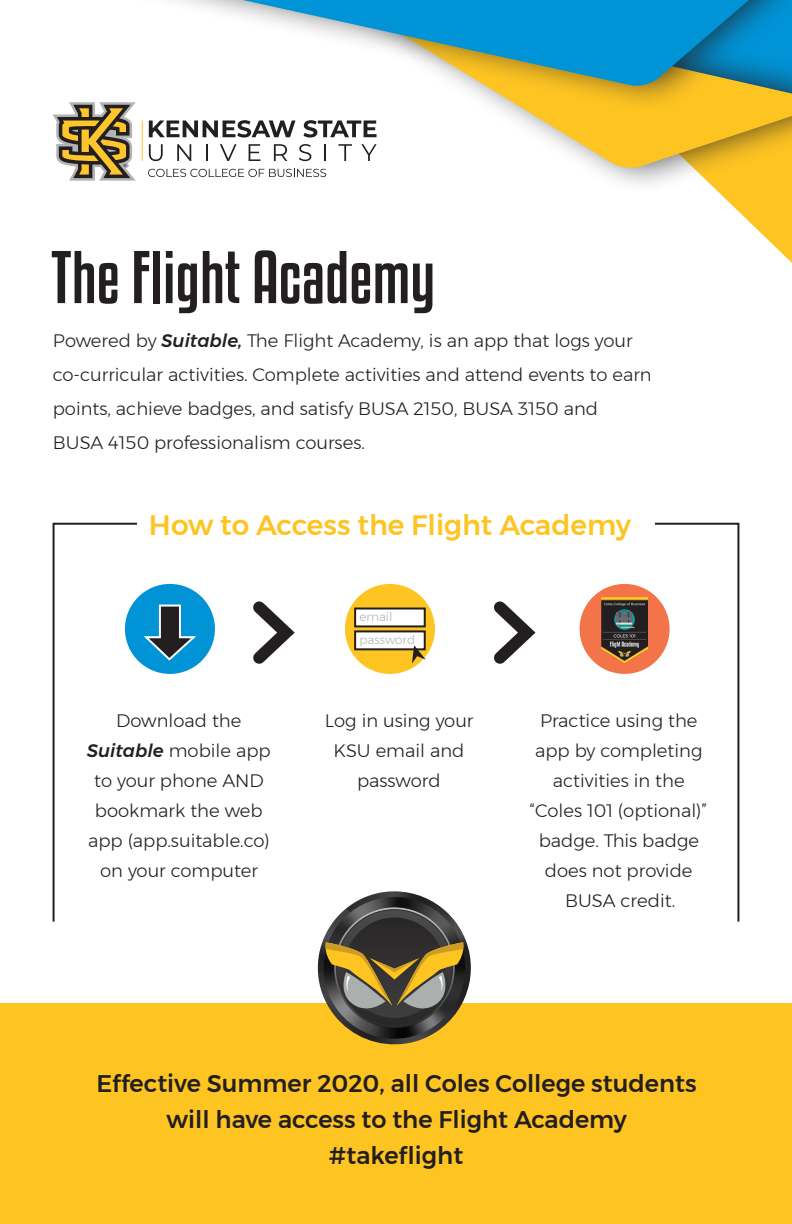
<style>
.page{position:relative;width:792px;height:1224px;background:#fff}
.page>*{position:absolute;margin:0;border:0;box-sizing:border-box;transform-origin:0 0}
.t1{font:66px "Kenyan Coffee Rg";color:#231f20}
.t2{font:500 28px "Montserrat";color:#fec422}
.t3{font:500 24px/36px "Montserrat";color:#231f20;text-align:center}
.t4{font:300 18px/30px "Montserrat";color:#231f20;text-align:center}
.t5{font:300 12px "Montserrat";color:#b2b3b3}
.s1{font-weight:500;font-style:italic}
</style>
<div class="page">
<div style="left:0;top:1003px;width:792px;height:221px;background:#fec422"></div>
<svg style="left:720px;top:194px;width:72px;height:69px"></svg>
<div style="left:320px;top:0;width:472px;height:194px;background:#231f20;opacity:.75"></div>
<svg style="left:331px;top:112px;width:461px;height:57px"></svg>
<div style="left:115px;top:0;width:677px;height:112px;background:#231f20;opacity:.75"></div>
<svg style="left:125px;top:0;width:647px;height:87px"></svg>
<svg style="left:323px;top:892px;width:143px;height:136px;background:#766d53"></svg>
<svg style="left:53px;top:102px;width:83px;height:79px"></svg>
<hr style="left:142px;top:121px;width:1px;height:40px;background:#ffc52d">
<svg style="left:149px;top:120px;width:147px;height:18px"></svg>
<svg style="left:303px;top:120px;width:74px;height:18px"></svg>
<svg style="left:149px;top:144px;width:14px;height:17px"></svg>
<svg style="left:177px;top:144px;width:14px;height:17px"></svg>
<svg style="left:206px;top:144px;width:2px;height:17px"></svg>
<svg style="left:220px;top:144px;width:17px;height:17px"></svg>
<svg style="left:249px;top:144px;width:11px;height:17px"></svg>
<svg style="left:274px;top:144px;width:13px;height:17px"></svg>
<svg style="left:299px;top:144px;width:12px;height:17px"></svg>
<svg style="left:325px;top:144px;width:1px;height:17px"></svg>
<svg style="left:338px;top:144px;width:14px;height:17px"></svg>
<svg style="left:361px;top:144px;width:16px;height:17px"></svg>
<svg style="left:148px;top:169px;width:178px;height:8px"></svg>
<div style="left:125px;top:584px;width:90px;height:90px;background:#0093d6;border-radius:50%"></div>
<div style="left:345px;top:584px;width:90px;height:90px;background:#fec422;border-radius:50%"></div>
<div style="left:580px;top:584px;width:90px;height:90px;background:#f37449;border-radius:50%"></div>
<svg style="left:353px;top:607px;width:74px;height:57px"></svg>
<img style="left:601px;top:597px;width:47px;height:67px">
<svg style="left:52px;top:522px;width:147px;height:400px"></svg>
<svg style="left:653px;top:522px;width:87px;height:400px"></svg>
<svg style="left:253px;top:601px;width:42px;height:63px"></svg>
<svg style="left:494px;top:601px;width:42px;height:63px"></svg>
<p class="t1" style="left:51px;top:237px;width:386px">The Flight Academy</p>
<p class="t4" style="left:53px;top:323px;width:600px;line-height:34px;text-align:left">Powered by <span class="s1">Suitable,</span> The Flight Academy, is an app that logs your co-curricular activities. Complete activities and attend events to earn points, achieve badges, and satisfy BUSA 2150, BUSA 3150 and BUSA 4150 professionalism courses.</p>
<p class="t2" style="left:149px;top:504px;width:484px">How to Access the Flight Academy</p>
<p class="t5" style="left:359px;top:608px;width:34px">email</p>
<p class="t5" style="left:359px;top:631px;width:57px">password</p>
<p class="t4" style="left:87px;top:706px;width:185px">Download the<br><span class="s1">Suitable</span> mobile app to your phone AND bookmark the web app (app.suitable.co) on your computer</p>
<p class="t4" style="left:325px;top:706px;width:150px">Log in using your<br>KSU email and password</p>
<p class="t4" style="left:530px;top:706px;width:179px">Practice using the app by completing activities in the “Coles 101 (optional)” badge. This badge does not provide<br>BUSA credit.</p>
<p class="t3" style="left:96px;top:1066px;width:602px">Effective Summer 2020, all Coles College students will have access to the Flight Academy</p>
<p class="t3" style="left:329px;top:1138px;width:136px">#takeflight</p>
</div>
